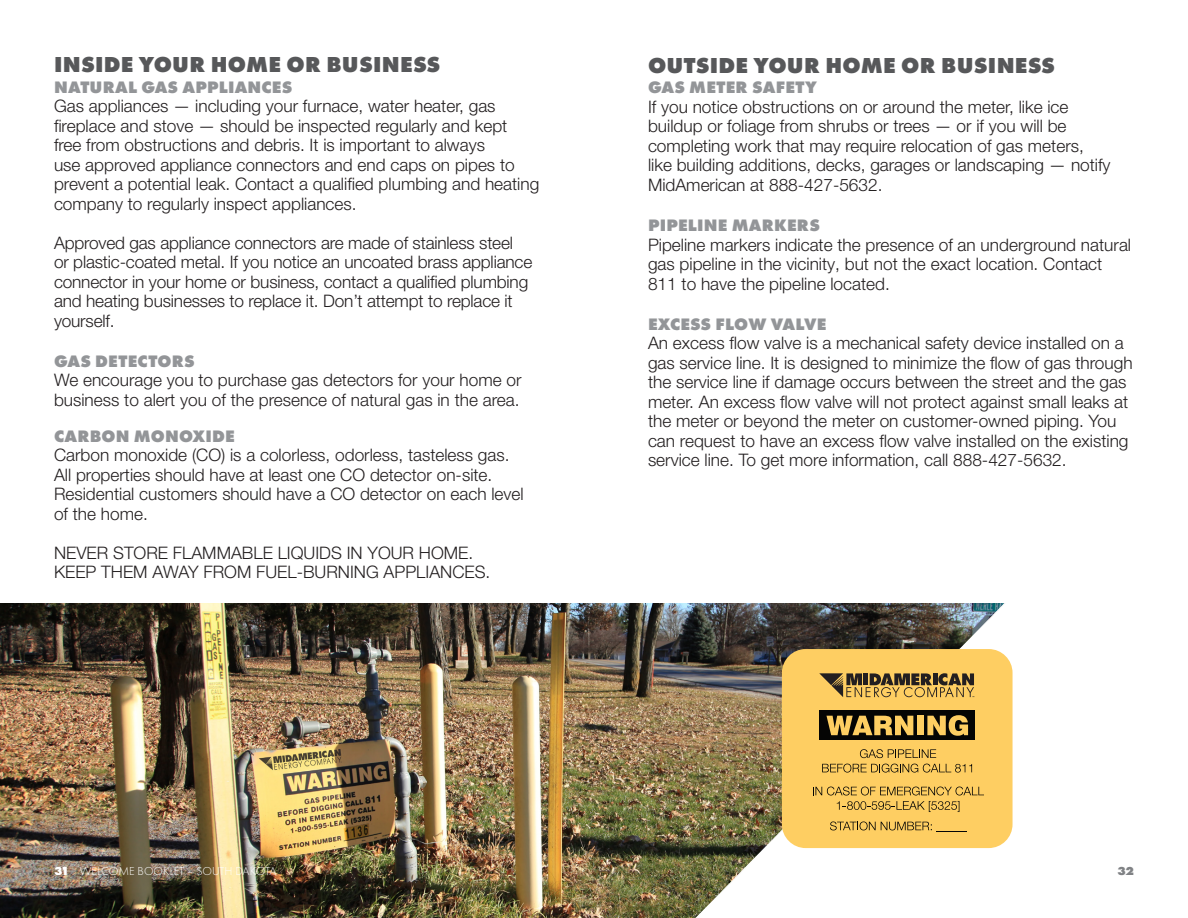
<style>
.page{position:relative;width:1188px;height:918px;background:#fff}
.page>*{position:absolute;margin:0;border:0;box-sizing:border-box;transform-origin:0 0}
.t1{font:800 22.5px "Futura PT";letter-spacing:.01em;color:#57585a}
.t2{font:300 17.25px/19.5px "Helvetica Neue LT Pro";color:#231f20}
.t3{font:800 17.25px "Futura PT";letter-spacing:.01em;color:#939598}
.t4{font:300 12px "Futura PT";color:#fff}
.t5{font:800 12px "Futura PT";color:#808285}
.s1{font-family:"Futura PT";font-weight:800;color:#939598}
.s2{font-weight:800}
</style>
<div class="page">
<img style="left:0;top:603px;width:674px;height:315px">
<img style="left:674px;top:603px;width:334px;height:315px">
<div style="left:782px;top:649px;width:231px;height:199px;background:#fece62;border-radius:24px"></div>
<svg style="left:860px;top:749px;width:76px;height:9px"></svg>
<svg style="left:822px;top:764px;width:150px;height:9px"></svg>
<svg style="left:813px;top:787px;width:171px;height:8px"></svg>
<svg style="left:837px;top:801px;width:122px;height:11px"></svg>
<svg style="left:830px;top:822px;width:136px;height:10px"></svg>
<div style="left:819px;top:711px;width:156px;height:29px;background:#050504"></div>
<svg style="left:826px;top:716px;width:87px;height:19px"></svg>
<div style="left:917px;top:716px;width:7px;height:19px;background:#fece62"></div>
<svg style="left:927px;top:715px;width:41px;height:21px"></svg>
<svg style="left:819px;top:673px;width:155px;height:24px"></svg>
<p class="t1" style="left:54px;top:50px;width:388px">INSIDE YOUR HOME OR BUSINESS</p>
<p class="t3" style="left:54px;top:76px;width:240px">NATURAL GAS APPLIANCES</p>
<p class="t2" style="left:54px;top:96px;width:487px">Gas appliances — including your furnace, water heater, gas fireplace and stove — should be inspected regularly and kept<br>free from obstructions and debris. It is important to always<br>use approved appliance connectors and end caps on pipes to prevent a potential leak. Contact a qualified plumbing and heating company to regularly inspect appliances.</p>
<p class="t2" style="left:54px;top:232px;width:480px">Approved gas appliance connectors are made of stainless steel<br>or plastic-coated metal. If you notice an uncoated brass appliance connector in your home or business, contact a qualified plumbing and heating businesses to replace it. Don’t attempt to replace it yourself.</p>
<p class="t3" style="left:54px;top:350px;width:142px">GAS DETECTORS</p>
<p class="t2" style="left:54px;top:370px;width:469px">We encourage you to purchase gas detectors for your home or business to alert you of the presence of natural gas in the area.</p>
<p class="t2" style="left:54px;top:425px;width:471px"><span class="s1">CARBON MONOXIDE<br></span>Carbon monoxide (CO) is a colorless, odorless, tasteless gas.<br>All properties should have at least one CO detector on-site.<br>Residential customers should have a CO detector on each level of the home.</p>
<p class="t2" style="left:54px;top:542px;width:438px">NEVER STORE FLAMMABLE LIQUIDS IN YOUR HOME.<br>KEEP THEM AWAY FROM FUEL-BURNING APPLIANCES.</p>
<p class="t1" style="left:648px;top:51px;width:409px">OUTSIDE YOUR HOME OR BUSINESS</p>
<p class="t3" style="left:648px;top:77px;width:170px">GAS METER SAFETY</p>
<p class="t2" style="left:648px;top:97px;width:464px">If you notice obstructions on or around the meter, like ice buildup or foliage from shrubs or trees — or if you will be completing work that may require relocation of gas meters, like building additions, decks, garages or landscaping — notify MidAmerican at 888-427-5632.</p>
<p class="t3" style="left:648px;top:214px;width:173px">PIPELINE MARKERS</p>
<p class="t2" style="left:648px;top:234px;width:485px">Pipeline markers indicate the presence of an underground natural gas pipeline in the vicinity, but not the exact location. Contact<br>811 to have the pipeline located.</p>
<p class="t3" style="left:648px;top:313px;width:180px">EXCESS FLOW VALVE</p>
<p class="t2" style="left:648px;top:333px;width:486px">An excess fl ow valve is a mechanical safety device installed on a gas service line. It is designed to minimize the flow of gas through the service line if damage occurs between the street and the gas meter. An excess fl ow valve will not protect against small leaks at the meter or beyond the meter on customer-owned piping. You can request to have an excess fl ow valve installed on the existing service line. To get more information, call 888-427-5632.</p>
<p class="t4" style="left:54px;top:864px;width:224px"><span class="s2">31</span> WELCOME BOOKLET – SOUTH DAKOTA</p>
<p class="t5" style="left:1118px;top:863px;width:18px">32</p>
</div>
